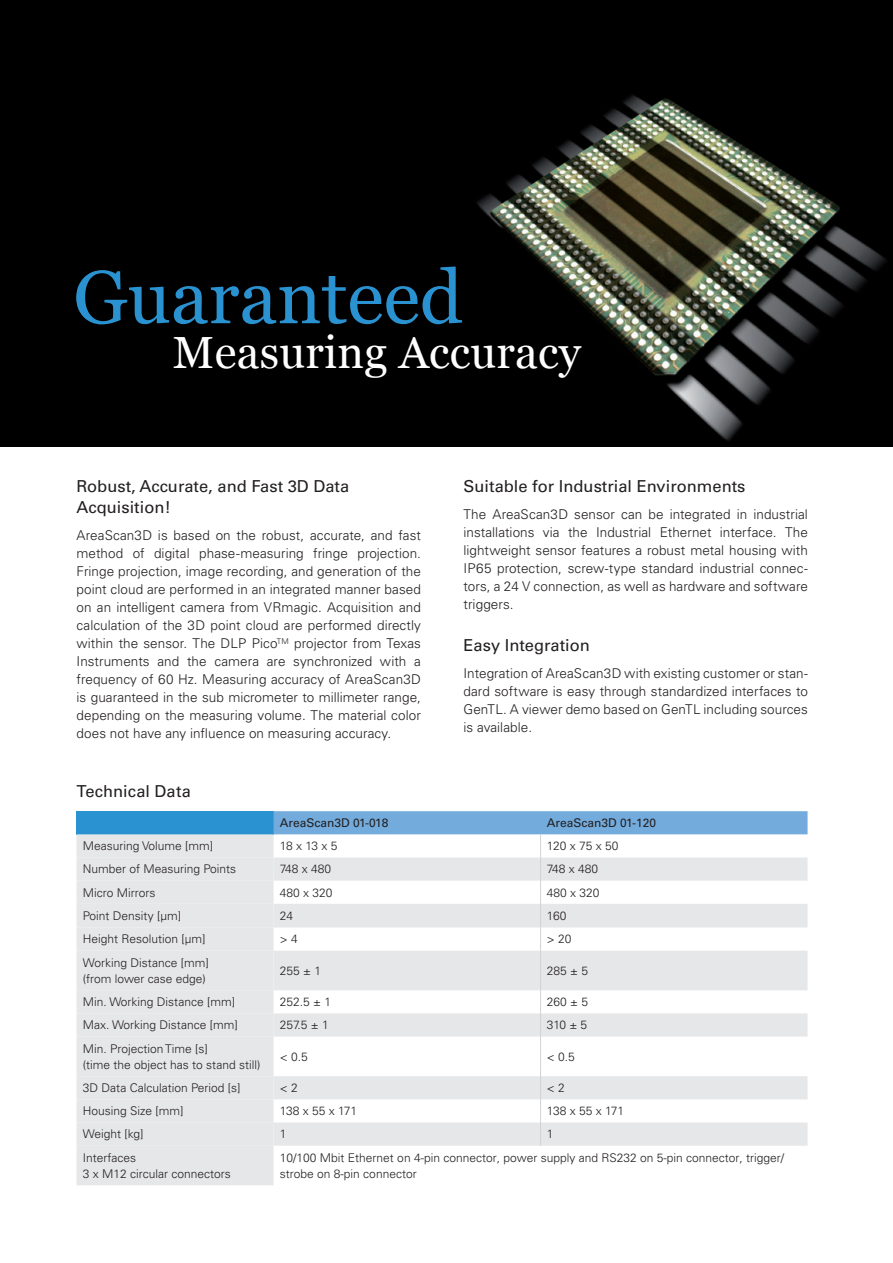
<style>
.page{position:relative;width:893px;height:1263px;background:#fff}
.page>*{position:absolute;margin:0;border:0;box-sizing:border-box;transform-origin:0 0}
.t1{font:75px "Georgia";color:#2a92d0}
.t2{font:45px "Georgia";letter-spacing:.005em;color:#fff}
.t3{font:16.5px/21px "Univers LT Std";color:#231f20}
.t4{font:300 13.5px/18px "Univers LT Std";letter-spacing:.005em;color:#231f20;text-align:justify}
.t5{font:300 12px/16.5px "Univers LT Std";color:#231f20}
.t6{font:12px "Univers LT Std";color:#231f20}
</style>
<div class="page">
<div style="left:0;top:0;width:893px;height:446px;background:#000"></div>
<img style="left:476px;top:95px;width:411px;height:346px">
<div style="left:77px;top:811px;width:197px;height:23px;background:#2a92d0"></div>
<div style="left:77px;top:834px;width:197px;height:351px;background:#e6e7e9"></div>
<div style="left:77px;top:857px;width:197px;height:289px;background:#e6e7e9"></div>
<svg style="left:274px;top:951px;width:533px;height:195px;fill:#e6e7e9"></svg>
<svg style="left:274px;top:811px;width:533px;height:140px"></svg>
<hr style="left:540px;top:951px;width:1px;height:39px;background:#d1d2d4">
<svg style="left:540px;top:990px;width:1px;height:46px"></svg>
<hr style="left:540px;top:1036px;width:1px;height:40px;background:#d1d2d4">
<svg style="left:540px;top:1076px;width:1px;height:70px"></svg>
<h1 class="t1" style="left:73px;top:252px;width:391px">Guaranteed</h1>
<h2 class="t2" style="left:173px;top:325px;width:409px">Measuring Accuracy</h2>
<p class="t3" style="left:77px;top:476px;width:274px">Robust, Accurate, and Fast 3D Data<br>Acquisition!</p>
<p class="t4" style="left:77px;top:526px;width:346px">AreaScan3D is based on the robust, accurate, and fast method of digital phase-measuring fringe projection.<br>Fringe projection, image recording, and generation of the point cloud are performed in an integrated manner based on an intelligent camera from VRmagic. Acquisition and calculation of the 3D point cloud are performed directly within the sensor. The DLP Pico<sup>TM</sup> projector from Texas Instruments and the camera are synchronized with a frequency of 60 Hz. Measuring accuracy of AreaScan3D is guaranteed in the sub micrometer to millimeter range, depending on the measuring volume. The material color does not have any influence on measuring accuracy.</p>
<p class="t3" style="left:77px;top:780px;width:116px">Technical Data</p>
<p class="t3" style="left:463px;top:476px;width:284px">Suitable for Industrial Environments</p>
<p class="t4" style="left:463px;top:505px;width:346px">The AreaScan3D sensor can be integrated in industrial installations via the Industrial Ethernet interface. The lightweight sensor features a robust metal housing with IP65 protection, screw-type standard industrial connec&shy;tors, a 24 V connection, as well as hardware and software triggers.</p>
<p class="t3" style="left:463px;top:635px;width:128px">Easy Integration</p>
<p class="t4" style="left:463px;top:664px;width:346px">Integration of AreaScan3D with existing customer or stan&shy;dard software is easy through standardized interfaces to GenTL. A viewer demo based on GenTL including sources is available.</p>
<p class="t6" style="left:280px;top:816px;width:110px">AreaScan3D 01-018</p>
<p class="t6" style="left:547px;top:816px;width:111px">AreaScan3D 01-120</p>
<p class="t5" style="left:83px;top:838px;width:132px">Measuring Volume [mm]</p>
<p class="t5" style="left:280px;top:838px;width:59px">18 x 13 x 5</p>
<p class="t5" style="left:547px;top:838px;width:73px">120 x 75 x 50</p>
<p class="t5" style="left:83px;top:861px;width:155px">Number of Measuring Points</p>
<p class="t5" style="left:280px;top:861px;width:53px">748 x 480</p>
<p class="t5" style="left:547px;top:861px;width:53px">748 x 480</p>
<p class="t5" style="left:83px;top:884px;width:74px">Micro Mirrors</p>
<p class="t5" style="left:280px;top:884px;width:54px">480 x 320</p>
<p class="t5" style="left:547px;top:884px;width:54px">480 x 320</p>
<p class="t5" style="left:83px;top:907px;width:100px">Point Density [µm]</p>
<p class="t5" style="left:280px;top:907px;width:15px">24</p>
<p class="t5" style="left:547px;top:907px;width:21px">160</p>
<p class="t5" style="left:83px;top:931px;width:124px">Height Resolution [µm]</p>
<p class="t5" style="left:280px;top:931px;width:19px">&gt; 4</p>
<p class="t5" style="left:547px;top:931px;width:26px">&gt; 20</p>
<p class="t5" style="left:83px;top:954px;width:127px">Working Distance [mm] (from lower case edge)</p>
<p class="t5" style="left:280px;top:962px;width:43px">255 ± 1</p>
<p class="t5" style="left:547px;top:962px;width:43px">285 ± 5</p>
<p class="t5" style="left:83px;top:994px;width:154px">Min. Working Distance [mm]</p>
<p class="t5" style="left:280px;top:994px;width:53px">252.5 ± 1</p>
<p class="t5" style="left:547px;top:994px;width:43px">260 ± 5</p>
<p class="t5" style="left:83px;top:1017px;width:156px">Max. Working Distance [mm]</p>
<p class="t5" style="left:280px;top:1017px;width:50px">257.5 ± 1</p>
<p class="t5" style="left:547px;top:1017px;width:42px">310 ± 5</p>
<p class="t5" style="left:83px;top:1040px;width:179px">Min. Projection Time [s]<br>(time the object has to stand still)</p>
<p class="t5" style="left:280px;top:1048px;width:29px">&lt; 0.5</p>
<p class="t5" style="left:547px;top:1048px;width:29px">&lt; 0.5</p>
<p class="t5" style="left:83px;top:1080px;width:159px">3D Data Calculation Period [s]</p>
<p class="t5" style="left:280px;top:1080px;width:19px">&lt; 2</p>
<p class="t5" style="left:547px;top:1080px;width:19px">&lt; 2</p>
<p class="t5" style="left:83px;top:1103px;width:102px">Housing Size [mm]</p>
<p class="t5" style="left:280px;top:1103px;width:79px">138 x 55 x 171</p>
<p class="t5" style="left:547px;top:1103px;width:79px">138 x 55 x 171</p>
<p class="t5" style="left:83px;top:1126px;width:62px">Weight [kg]</p>
<p class="t5" style="left:280px;top:1126px;width:8px">1</p>
<p class="t5" style="left:547px;top:1126px;width:8px">1</p>
<p class="t5" style="left:83px;top:1149px;width:150px">Interfaces<br>3 x M12 circular connectors</p>
<p class="t5" style="left:280px;top:1149px;width:506px">10/100 Mbit Ethernet on 4-pin connector, power supply and RS232 on 5-pin connector, trigger/ strobe on 8-pin connector</p>
</div>
